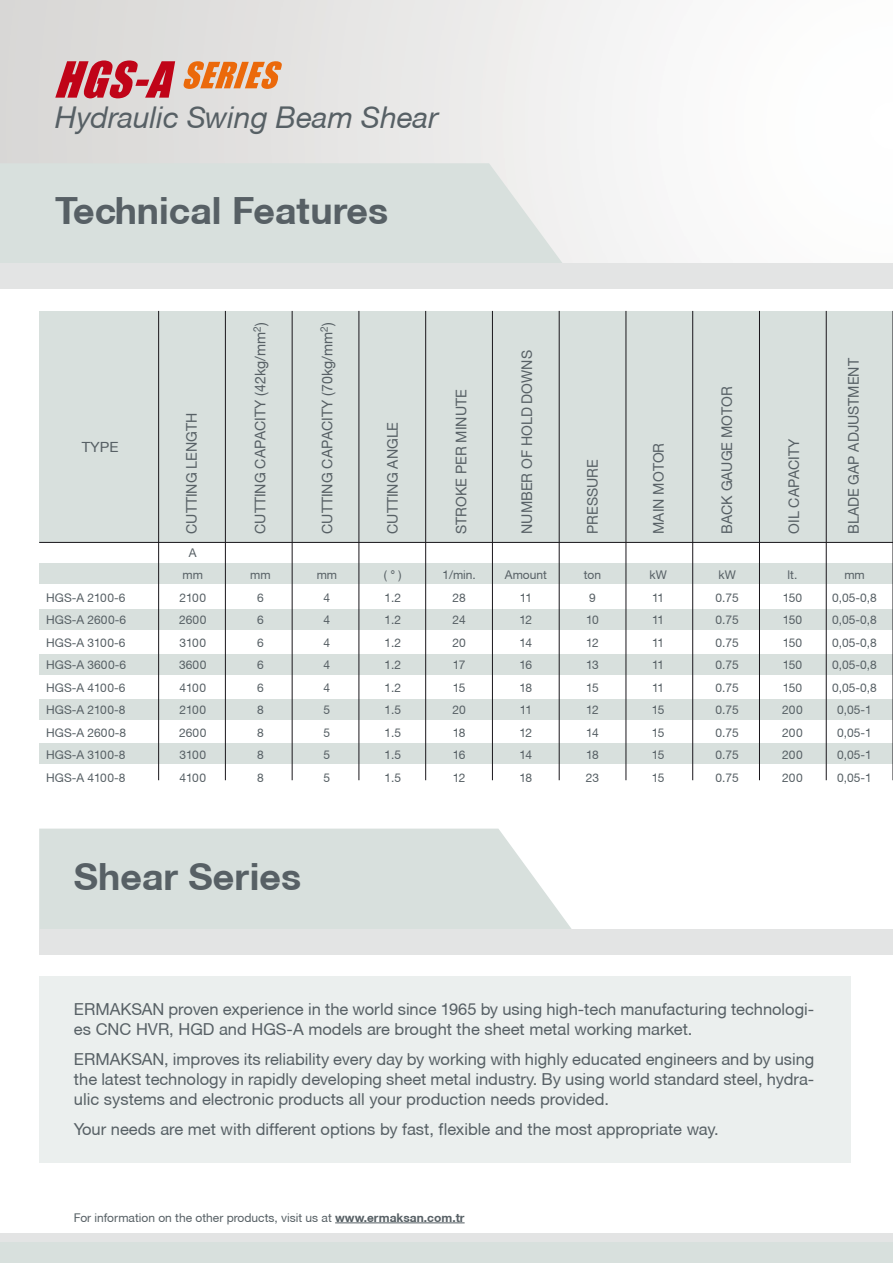
<style>
.page{position:relative;width:893px;height:1263px;background:#fff}
.page>*{position:absolute;margin:0;border:0;box-sizing:border-box;transform-origin:0 0}
.t1{font:700 37.5px "Helvetica Neue CE";color:#576065}
.t2{font:italic 30px "Helvetica Neue CE";color:#576065}
.t3{font:16.5px/19.8px "Helvetica Neue CE";color:#576065}
.t4{font:14.7px "Helvetica Neue CE";color:#576065;scale:.96 1}
.t5{font:13.95px "Helvetica Neue CE";color:#576065;scale:1.06 1}
.t6{font:12px/22.5px "Helvetica Neue CE";color:#576065;text-align:center}
.t7{font:12px/22.5px "Helvetica Neue CE";letter-spacing:-.055em;color:#576065;text-align:center}
.t8{font:12px/22.5px "Helvetica Neue CE";letter-spacing:-.075em;color:#576065}
.s1{font-weight:700}
</style>
<div class="page">
<div style="left:39px;top:311px;width:854px;height:231px;background:#d8e0dd"></div>
<div style="left:39px;top:563px;width:854px;height:21px;background:#d8e0dd"></div>
<div style="left:39px;top:609px;width:854px;height:20px;background:#d8e0dd"></div>
<div style="left:39px;top:654px;width:854px;height:20px;background:#d8e0dd"></div>
<div style="left:39px;top:699px;width:854px;height:20px;background:#d8e0dd"></div>
<div style="left:39px;top:744px;width:854px;height:20px;background:#d8e0dd"></div>
<hr style="left:158px;top:311px;width:1px;height:232px;background:#1a171c">
<hr style="left:158px;top:542px;width:1px;height:238px;background:#1a171c">
<hr style="left:225px;top:311px;width:1px;height:231px;background:#1a171c">
<hr style="left:225px;top:542px;width:1px;height:238px;background:#1a171c">
<hr style="left:292px;top:311px;width:1px;height:231px;background:#1a171c">
<hr style="left:292px;top:542px;width:1px;height:238px;background:#1a171c">
<hr style="left:39px;top:542px;width:854px;height:1px;background:#1a171c">
<hr style="left:359px;top:311px;width:1px;height:231px;background:#1a171c">
<hr style="left:359px;top:542px;width:1px;height:238px;background:#1a171c">
<hr style="left:425px;top:311px;width:1px;height:231px;background:#1a171c">
<hr style="left:425px;top:542px;width:1px;height:238px;background:#1a171c">
<hr style="left:492px;top:311px;width:1px;height:231px;background:#1a171c">
<hr style="left:492px;top:542px;width:1px;height:238px;background:#1a171c">
<hr style="left:559px;top:311px;width:1px;height:231px;background:#1a171c">
<hr style="left:626px;top:311px;width:1px;height:231px;background:#1a171c">
<hr style="left:626px;top:542px;width:1px;height:238px;background:#1a171c">
<hr style="left:692px;top:311px;width:1px;height:232px;background:#1a171c">
<hr style="left:692px;top:542px;width:1px;height:238px;background:#1a171c">
<hr style="left:759px;top:311px;width:1px;height:232px;background:#1a171c">
<hr style="left:759px;top:542px;width:1px;height:238px;background:#1a171c">
<hr style="left:826px;top:311px;width:1px;height:231px;background:#1a171c">
<hr style="left:826px;top:542px;width:1px;height:238px;background:#1a171c">
<hr style="left:892px;top:311px;width:1px;height:231px;background:#1a171c">
<hr style="left:892px;top:542px;width:1px;height:238px;background:#1a171c">
<div style="left:0;top:1242px;width:893px;height:21px;background:#d8e0dd"></div>
<div style="left:0;top:1233px;width:893px;height:9px;background:#e3e4e4"></div>
<div style="left:0;top:163px;width:562px;height:100px;background:#d8e0dd"></div>
<div style="left:0;top:263px;width:893px;height:26px;background:#e3e4e4"></div>
<div style="left:39px;top:829px;width:533px;height:100px;background:#d8e0dd"></div>
<div style="left:39px;top:929px;width:854px;height:26px;background:#e3e4e4"></div>
<hr style="left:559px;top:542px;width:1px;height:238px;background:#1a171c">
<div style="left:39px;top:976px;width:811px;height:186px;background:#ebefee"></div>
<hr style="left:335px;top:1222px;width:130px;height:1px;background:#576065">
<svg style="left:55px;top:60px;width:120px;height:38px"></svg>
<svg style="left:184px;top:61px;width:98px;height:28px"></svg>
<h2 class="t2" style="left:55px;top:99px;width:384px">Hydraulic Swing Beam Shear</h2>
<h1 class="t1" style="left:55px;top:187px;width:334px">Technical Features</h1>
<p class="t5" style="left:82px;top:438px;width:36px">TYPE</p>
<p class="t4" style="left:183px;top:534px;width:128px;rotate:-90deg">CUTTING LENGTH</p>
<p class="t4" style="left:251px;top:534px;width:222px;rotate:-90deg">CUTTING CAPACITY (42kg/mm<sup>2</sup>)</p>
<p class="t4" style="left:318px;top:534px;width:222px;rotate:-90deg">CUTTING CAPACITY (70kg/mm<sup>2</sup>)</p>
<p class="t4" style="left:384px;top:534px;width:118px;rotate:-90deg">CUTTING ANGLE</p>
<p class="t4" style="left:452px;top:534px;width:152px;rotate:-90deg">STROKE PER MINUTE</p>
<p class="t4" style="left:518px;top:534px;width:193px;rotate:-90deg">NUMBER OF HOLD DOWNS</p>
<p class="t4" style="left:584px;top:534px;width:79px;rotate:-90deg">PRESSURE</p>
<p class="t4" style="left:650px;top:534px;width:96px;rotate:-90deg">MAIN MOTOR</p>
<p class="t4" style="left:718px;top:534px;width:155px;rotate:-90deg">BACK GAUGE MOTOR</p>
<p class="t4" style="left:785px;top:534px;width:101px;rotate:-90deg">OIL CAPACITY</p>
<p class="t4" style="left:845px;top:534px;width:185px;rotate:-90deg">BLADE GAP ADJUSTMENT</p>
<p class="t6" style="left:46px;top:586px;width:81px;text-align:justify">HGS-A 2100-6<br>HGS-A 2600-6<br>HGS-A 3100-6<br>HGS-A 3600-6<br>HGS-A 4100-6<br>HGS-A 2100-8<br>HGS-A 2600-8<br>HGS-A 3100-8<br>HGS-A 4100-8</p>
<p class="t6" style="left:179px;top:541px;width:29px">A mm<br>2100<br>2600<br>3100<br>3600<br>4100<br>2100<br>2600<br>3100<br>4100</p>
<p class="t6" style="left:250px;top:564px;width:22px">mm<br>6<br>6<br>6<br>6<br>6<br>8<br>8<br>8<br>8</p>
<p class="t6" style="left:317px;top:564px;width:22px">mm<br>4<br>4<br>4<br>4<br>4<br>5<br>5<br>5<br>5</p>
<p class="t6" style="left:384px;top:564px;width:19px;text-align:justify">( ° )<br>1.2<br>1.2<br>1.2<br>1.2<br>1.2<br>1.5<br>1.5<br>1.5<br>1.5</p>
<p class="t6" style="left:442px;top:564px;width:35px">1/min.<br>28<br>24<br>20<br>17<br>15<br>20<br>18<br>16<br>12</p>
<p class="t7" style="left:505px;top:564px;width:44px">Amount<br>11<br>12<br>14<br>16<br>18<br>11<br>12<br>14<br>18</p>
<p class="t7" style="left:584px;top:564px;width:19px;text-align:left">ton<br>9<br>10<br>12<br>13<br>15<br>12<br>14<br>18<br>23</p>
<p class="t8" style="left:649px;top:564px;width:19px">kW<br>11<br>11<br>11<br>11<br>11<br>15<br>15<br>15<br>15</p>
<p class="t6" style="left:715px;top:564px;width:25px;text-align:left">kW<br>0.75<br>0.75<br>0.75<br>0.75<br>0.75<br>0.75<br>0.75<br>0.75<br>0.75</p>
<p class="t6" style="left:782px;top:564px;width:22px">lt.<br>150<br>150<br>150<br>150<br>150<br>200<br>200<br>200<br>200</p>
<p class="t6" style="left:832px;top:564px;width:46px">mm<br>0,05-0,8<br>0,05-0,8<br>0,05-0,8<br>0,05-0,8<br>0,05-0,8<br>0,05-1<br>0,05-1<br>0,05-1<br>0,05-1</p>
<h1 class="t1" style="left:74px;top:853px;width:229px">Shear Series</h1>
<p class="t3" style="left:74px;top:1000px;width:742px">ERMAKSAN proven experience in the world since 1965 by using high-tech manufacturing technologi&shy;es CNC HVR, HGD and HGS-A models are brought the sheet metal working market.</p>
<p class="t3" style="left:74px;top:1050px;width:742px;text-align:justify">ERMAKSAN, improves its reliability every day by working with highly educated engineers and by using the latest technology in rapidly developing sheet metal industry. By using world standard steel, hydra&shy;ulic systems and electronic products all your production needs provided.</p>
<p class="t3" style="left:74px;top:1119px;width:646px">Your needs are met with different options by fast, flexible and the most appropriate way.</p>
<p class="t6" style="left:74px;top:1206px;width:392px">For information on the other products, visit us at <span class="s1">www.ermaksan.com.tr</span></p>
</div>
